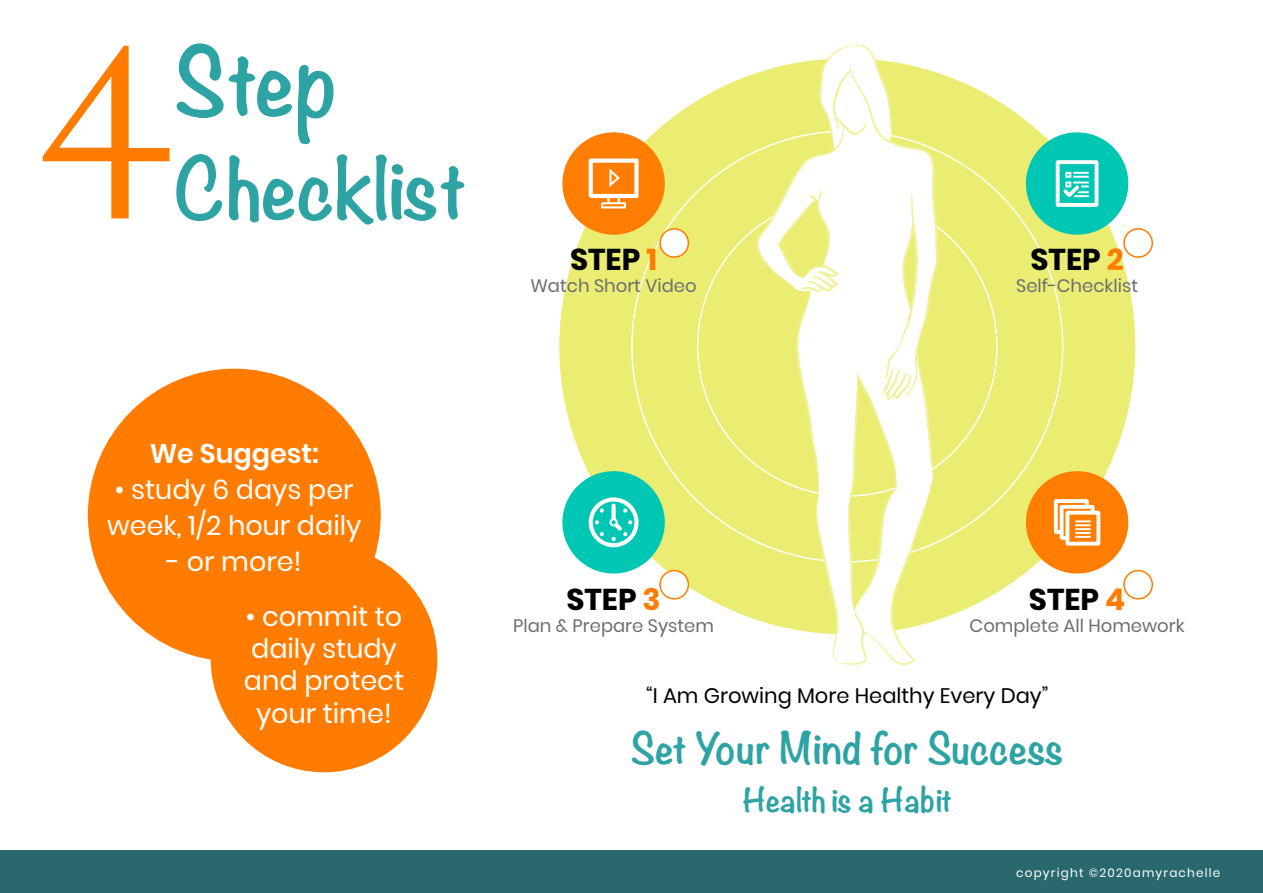
<style>
.page{position:relative;width:1263px;height:893px;background:#fff}
.page>*{position:absolute;margin:0;border:0;box-sizing:border-box;transform-origin:0 0}
.t1{font:290.25px "Perpetua";color:#ff7c00}
.t2{font:700 83.7px "Noteworthy";color:#2da3a3}
.t3{font:700 75px "Noteworthy";color:#2da3a3}
.t4{font:700 39px "Noteworthy";color:#2da3a3}
.t5{font:700 30px "Poppins";color:#000}
.t6{font:700 30px "Noteworthy";letter-spacing:-.01em;color:#2da3a3}
.t7{font:27px/32.4px "Poppins";color:#fff}
.t8{font:600 27px "Poppins";color:#fff}
.t9{font:21px "Poppins";color:#000}
.t10{font:18px "Poppins";color:#6d6e71}
.t11{font:12px "Poppins";letter-spacing:.1em;color:#fff}
.s1{color:#ff7c00}
</style>
<div class="page">
<div style="left:0;top:850px;width:1263px;height:43px;background:#29696e"></div>
<div style="left:559px;top:58px;width:576px;height:576px;background:#ebed73;border-radius:50%"></div>
<svg style="left:631px;top:130px;width:432px;height:432px"></svg>
<svg style="left:697px;top:196px;width:300px;height:301px"></svg>
<div style="left:562px;top:132px;width:103px;height:103px;background:#ff7d00;border-radius:50%"></div>
<svg style="left:589px;top:159px;width:49px;height:49px"></svg>
<div style="left:1026px;top:132px;width:102px;height:103px;background:#00c7b3;border-radius:50%"></div>
<div style="left:562px;top:471px;width:103px;height:103px;background:#00c7b3;border-radius:50%"></div>
<svg style="left:589px;top:497px;width:49px;height:50px"></svg>
<div style="left:1026px;top:471px;width:102px;height:103px;background:#ff7d00;border-radius:50%"></div>
<svg style="left:1056px;top:160px;width:42px;height:47px"></svg>
<div style="left:88px;top:369px;width:293px;height:292px;background:#ff7c00;border-radius:50%"></div>
<div style="left:211px;top:546px;width:226px;height:226px;background:#ff7c00;border-radius:50%"></div>
<svg style="left:756px;top:45px;width:182px;height:620px"></svg>
<svg style="left:758px;top:46px;width:178px;height:618px;fill:#fff"></svg>
<svg style="left:1054px;top:499px;width:46px;height:47px"></svg>
<div style="left:660px;top:229px;width:28px;height:28px;background:#fff;border-radius:50%"></div>
<div style="left:659px;top:228px;width:30px;height:30px;border:2px solid #ff7c00;border-radius:50%"></div>
<div style="left:660px;top:571px;width:28px;height:28px;background:#fff;border-radius:50%"></div>
<div style="left:659px;top:570px;width:30px;height:30px;border:2px solid #ff7c00;border-radius:50%"></div>
<div style="left:1123px;top:228px;width:30px;height:30px;border:2px solid #ff7c00;border-radius:50%"></div>
<div style="left:1123px;top:570px;width:30px;height:30px;border:2px solid #ff7c00;border-radius:50%"></div>
<h1 class="t1" style="left:41px;top:-50px;width:134px">4</h1>
<h2 class="t2" style="left:174px;top:8px;width:165px">Step</h2>
<h3 class="t3" style="left:174px;top:122px;width:295px">Checklist</h3>
<p class="t5" style="left:570px;top:242px;width:88px">STEP <span class="s1">1</span></p>
<p class="t10" style="left:530px;top:275px;width:168px">Watch Short Video</p>
<p class="t5" style="left:1030px;top:242px;width:95px">STEP <span class="s1">2</span></p>
<p class="t10" style="left:1016px;top:275px;width:123px">Self-Checklist</p>
<p class="t8" style="left:150px;top:438px;width:171px">We Suggest:</p>
<p class="t7" style="left:107px;top:472px;width:256px;line-height:36px">• study 6 days per week, 1/2 hour daily</p>
<p class="t7" style="left:167px;top:546px;width:136px">- or more!</p>
<p class="t7" style="left:244px;top:600px;width:162px;text-align:center">• commit to daily study and protect your time!</p>
<p class="t5" style="left:566px;top:582px;width:96px">STEP <span class="s1">3</span></p>
<p class="t10" style="left:513px;top:615px;width:202px">Plan &amp; Prepare System</p>
<p class="t5" style="left:1029px;top:582px;width:98px">STEP <span class="s1">4</span></p>
<p class="t10" style="left:970px;top:615px;width:216px">Complete All Homework</p>
<p class="t9" style="left:646px;top:683px;width:404px">“I Am Growing More Healthy Every Day”</p>
<h3 class="t4" style="left:631px;top:714px;width:434px">Set Your Mind for Success</h3>
<p class="t6" style="left:742px;top:773px;width:211px">Health is a Habit</p>
<p class="t11" style="left:1016px;top:865px;width:206px">copyright ©2020amyrachelle</p>
</div>
